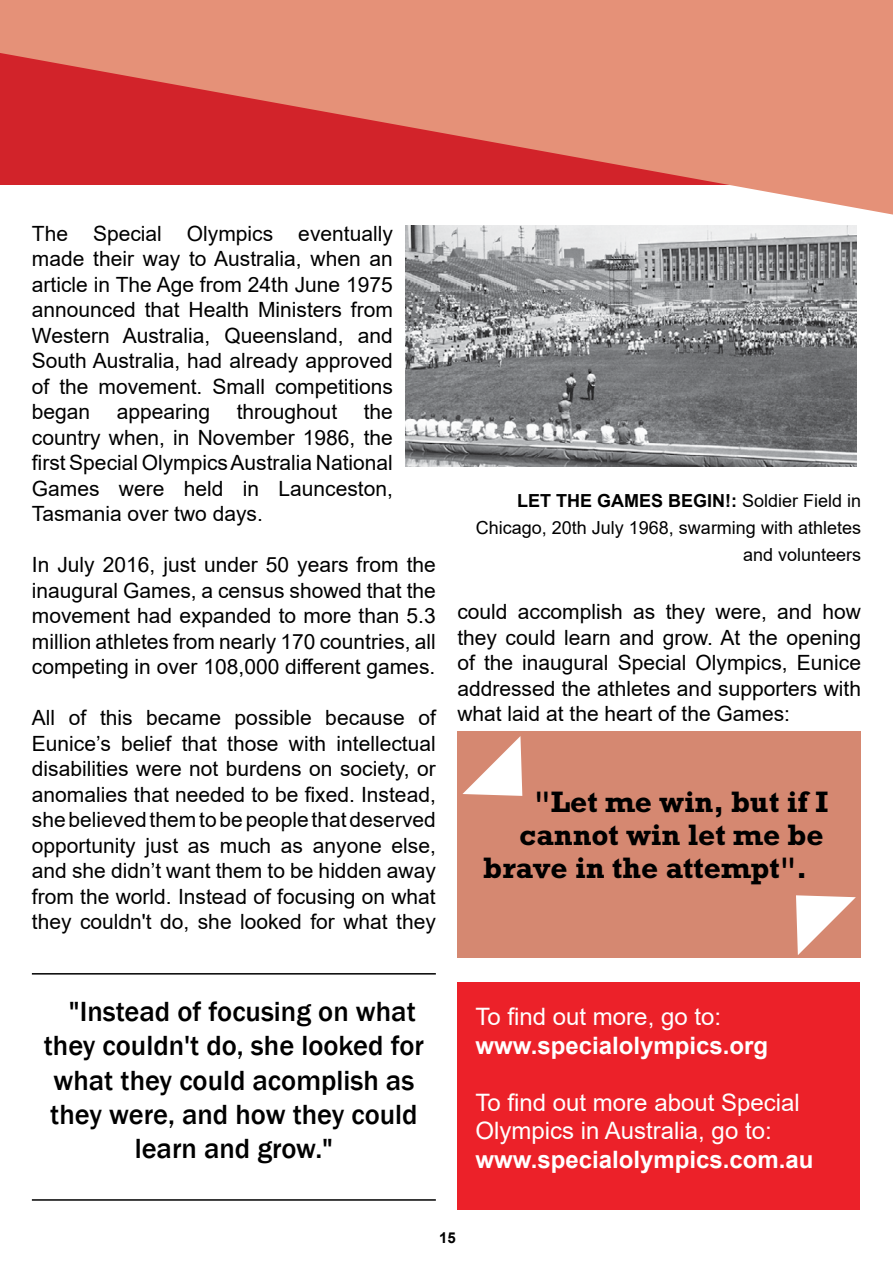
<style>
.page{position:relative;width:893px;height:1263px;background:#fff}
.page>*{position:absolute;margin:0;border:0;box-sizing:border-box;transform-origin:0 0}
.t1{font:700 30px "Rockwell Std";color:#000}
.t2{font:500 28.5px/34.2px "Franklin Gothic";color:#000;text-align:center}
.t3{font:24px/28.5px "Arial";color:#fff}
.t4{font:700 24px "Arial";color:#fff}
.t5{font:21px/25.5px "Arial";color:#000;text-align:justify}
.t6{font:18px/27px "Arial";color:#000;text-align:right}
.t7{font:700 15px "Arial";color:#000}
.s1{font-weight:700}
</style>
<div class="page">
<img style="left:406px;top:225px;width:450px;height:242px">
<div style="left:457px;top:982px;width:403px;height:228px;background:#ec2129"></div>
<div style="left:457px;top:731px;width:403px;height:227px;background:#d58871"></div>
<svg style="left:462px;top:736px;width:60px;height:60px"></svg>
<svg style="left:796px;top:895px;width:60px;height:60px"></svg>
<hr style="left:32px;top:973px;width:404px;height:1px;background:#000">
<hr style="left:32px;top:1199px;width:404px;height:2px;background:#000">
<svg style="left:0;top:0;width:893px;height:215px;background:#e38174"></svg>
<p class="t5" style="left:32px;top:220px;width:362px">The Special Olympics eventually made their way to Australia, when an article in The Age from 24th June 1975 announced that Health Ministers from Western Australia, Queensland, and South Australia, had already approved of the movement. Small competitions began</p>
<p class="t5" style="left:32px;top:399px;width:362px;text-indent:332px">the country when, in November 1986, the first Special Olympics Australia National Games were held in Launceston, Tasmania over two days.</p>
<p class="t5" style="left:32px;top:552px;width:405px">In July 2016, just under 50 years from the inaugural Games, a census showed that the movement had expanded to more than 5.3 million athletes from nearly 170 countries, all competing in over 108,000 different games.</p>
<p class="t5" style="left:32px;top:705px;width:405px">All of this became possible because of Eunice’s belief that those with intellectual disabilities were not burdens on society, or anomalies that needed to be fixed. Instead, she believed them to be people that deserved opportunity just as much as anyone else, and she didn’t want them to be hidden away from the world. Instead of focusing on what they couldn't do, she looked for what they</p>
<p class="t5" style="left:117px;top:399px;width:95px">appearing</p>
<p class="t5" style="left:237px;top:399px;width:102px">throughout</p>
<p class="t6" style="left:476px;top:487px;width:387px"><span class="s1">LET THE GAMES BEGIN!:</span> Soldier Field in<br>Chicago, 20th July 1968, swarming with athletes and volunteers</p>
<p class="t5" style="left:457px;top:599px;width:405px">could accomplish as they were, and how they could learn and grow. At the opening of the inaugural Special Olympics, Eunice addressed the athletes and supporters with what laid at the heart of the Games:</p>
<h1 class="t1" style="left:534px;top:784px;width:296px">"Let me win, but if I</h1>
<h1 class="t1" style="left:519px;top:817px;width:306px">cannot win let me be</h1>
<h1 class="t1" style="left:484px;top:850px;width:325px">brave in the attempt".</h1>
<h2 class="t2" style="left:44px;top:995px;width:382px">"Instead of focusing on what they couldn't do, she looked for what they could acomplish as they were, and how they could learn and grow."</h2>
<p class="t3" style="left:476px;top:1002px;width:247px">To find out more, go to:</p>
<p class="t4" style="left:476px;top:1028px;width:294px">www.specialolympics.org</p>
<p class="t3" style="left:476px;top:1088px;width:326px">To find out more about Special<br>Olympics in Australia, go to:</p>
<p class="t4" style="left:476px;top:1142px;width:339px">www.specialolympics.com.au</p>
<p class="t7" style="left:439px;top:1227px;width:18px">15</p>
</div>
